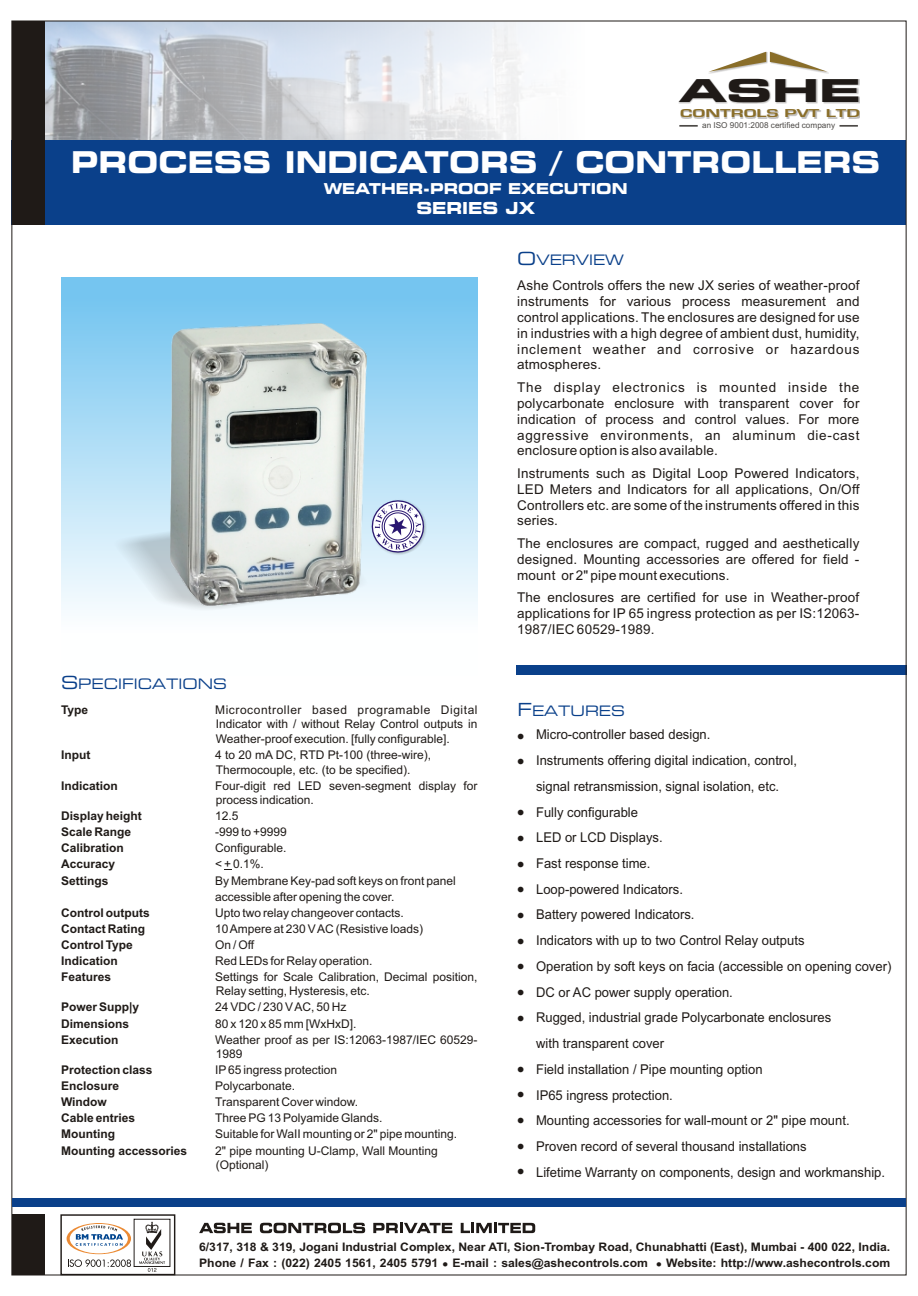
<style>
.page{position:relative;width:918px;height:1296px;background:#fff}
.page>*{position:absolute;margin:0;border:0;box-sizing:border-box;transform-origin:0 0}
.t1{font:700 expanded 31.5px "Square 721 BT";color:#1f1a17;scale:1.43 1}
.t2{font:700 expanded 30px "Square 721 BT";color:#fff;scale:.93 1}
.t3{font:700 expanded 16.5px "Square 721 BT";color:#fff;scale:.93 1}
.t4{font:700 expanded 15px "Square 721 BT";color:#fff;scale:.93 1}
.t5{font:expanded 14.4px "Square 721 BT";color:#0a408a}
.t6{font:13.5px/15.9px "Arial";color:#1f1a17;text-align:justify}
.t7{font:13.5px/25.8px "Arial";color:#1f1a17;scale:.96 1}
.t8{font:12px/14.5px "Arial";color:#1f1a17}
.t9{font:700 12px "Arial";color:#1f1a17}
.t10{font:700 11.7px/15.6px "Arial";color:#1f1a17;scale:1.04 1}
.t11{font:10.65px "Square 721 Dm Normal";color:#8a6e29;scale:1.69 1}
.t12{font:9.75px "Wingdings";color:#1f1a17}
.t13{font:8.25px "Arial";color:#4d4a47}
.s1{font-size:18px}
</style>
<div class="page">
<div style="left:61px;top:278px;width:416px;height:398px;background:linear-gradient(to bottom,#6fc3ef,#fff)"></div>
<img style="left:44px;top:23px;width:487px;height:117px">
<div style="left:12px;top:140px;width:894px;height:84px;background:#0a408a"></div>
<div style="left:516px;top:665px;width:390px;height:10px;background:#0a408a"></div>
<div style="left:12px;top:21px;width:32px;height:203px;background:#1f1a17"></div>
<div style="left:678px;top:79px;width:182px;height:25px;background:#1f1a17;opacity:.29"></div>
<div style="left:708px;top:52px;width:121px;height:22px;background:#1f1a17;opacity:.29"></div>
<svg style="left:708px;top:52px;width:120px;height:20px"></svg>
<div style="left:680px;top:110px;width:180px;height:9px;background:#1f1a17;opacity:.29"></div>
<svg style="left:840px;top:125px;width:18px;height:2px"></svg>
<svg style="left:679px;top:125px;width:19px;height:2px"></svg>
<svg style="left:60px;top:1214px;width:116px;height:62px"></svg>
<svg style="left:199px;top:1223px;width:53px;height:10px"></svg>
<svg style="left:260px;top:1223px;width:105px;height:10px"></svg>
<svg style="left:373px;top:1223px;width:79px;height:10px"></svg>
<svg style="left:461px;top:1223px;width:74px;height:10px"></svg>
<div style="left:12px;top:1215px;width:32px;height:60px;background:#1f1a17"></div>
<div style="left:13px;top:1198px;width:893px;height:9px;background:#0a408a"></div>
<svg style="left:107px;top:492px;width:327px;height:124px"></svg>
<img style="left:170px;top:324px;width:196px;height:281px">
<h1 class="t1" style="left:679px;top:78px;width:129px">ASHE</h1>
<p class="t11" style="left:680px;top:109px;width:60px">CONTROLS</p>
<p class="t11" style="left:784px;top:109px;width:46px">PVT LTD</p>
<p class="t13" style="left:702px;top:122px;width:134px">an ISO 9001:2008 certified company</p>
<h2 class="t2" style="left:71px;top:150px;width:871px">PROCESS INDICATORS / CONTROLLERS</h2>
<p class="t4" style="left:324px;top:183px;width:328px">WEATHER-PROOF EXECUTION</p>
<p class="t3" style="left:416px;top:201px;width:129px">SERIES JX</p>
<p class="t5" style="left:517px;top:254px;width:108px"><span class="s1">O</span>VERVIEW</p>
<p class="t5" style="left:61px;top:678px;width:167px"><span class="s1">S</span>PECIFICATIONS</p>
<p class="t9" style="left:61px;top:705px;width:29px">Type</p>
<p class="t8" style="left:215px;top:703px;width:264px;text-align:justify">Microcontroller based programable Digital Indicator with / without Relay Control outputs in Weather-proof execution. [fully configurable].</p>
<p class="t9" style="left:61px;top:750px;width:31px">Input</p>
<p class="t8" style="left:215px;top:749px;width:217px">4 to 20 mA DC, RTD Pt-100 (three-wire),<br>Thermocouple, etc. (to be specified).</p>
<p class="t9" style="left:61px;top:781px;width:58px">Indication</p>
<p class="t8" style="left:215px;top:779px;width:264px">Four-digit red LED seven-segment display for process indication.</p>
<p class="t9" style="left:61px;top:812px;width:82px">Display height</p>
<p class="t8" style="left:215px;top:810px;width:25px">12.5</p>
<p class="t9" style="left:61px;top:828px;width:72px">Scale Range</p>
<p class="t8" style="left:215px;top:826px;width:73px">-999 to +9999</p>
<p class="t9" style="left:61px;top:844px;width:64px">Calibration</p>
<p class="t8" style="left:215px;top:842px;width:73px">Configurable.</p>
<p class="t9" style="left:61px;top:860px;width:56px">Accuracy</p>
<p class="t8" style="left:215px;top:858px;width:50px">&lt; + 0.1%.</p>
<p class="t9" style="left:61px;top:876px;width:49px">Settings</p>
<p class="t8" style="left:215px;top:873px;width:242px;line-height:16px">By Membrane Key-pad soft keys on front panel accessible after opening the cover.</p>
<p class="t9" style="left:61px;top:908px;width:90px">Control outputs</p>
<p class="t8" style="left:215px;top:906px;width:190px">Upto two relay changeover contacts.</p>
<p class="t9" style="left:61px;top:924px;width:85px">Contact Rating</p>
<p class="t8" style="left:215px;top:922px;width:210px">10 Ampere at 230 V AC (Resistive loads)</p>
<p class="t9" style="left:61px;top:940px;width:73px">Control Type</p>
<p class="t8" style="left:215px;top:938px;width:41px">On / Off</p>
<p class="t9" style="left:61px;top:956px;width:58px">Indication</p>
<p class="t8" style="left:215px;top:954px;width:159px">Red LEDs for Relay operation.</p>
<p class="t9" style="left:61px;top:972px;width:52px">Features</p>
<p class="t8" style="left:215px;top:970px;width:264px">Settings for Scale Calibration, Decimal position,<br>Relay setting, Hysteresis, etc.</p>
<p class="t9" style="left:61px;top:1003px;width:80px">Power Supp|y</p>
<p class="t8" style="left:215px;top:1001px;width:133px">24 VDC / 230 V AC, 50 Hz</p>
<p class="t9" style="left:61px;top:1019px;width:70px">Dimensions</p>
<p class="t8" style="left:215px;top:1017px;width:143px">80 x 120 x 85 mm [WxHxD].</p>
<p class="t9" style="left:61px;top:1035px;width:59px">Execution</p>
<p class="t8" style="left:215px;top:1033px;width:264px">Weather proof as per IS:12063-1987/IEC 60529-<br>1989</p>
<p class="t9" style="left:61px;top:1066px;width:93px">Protection class</p>
<p class="t8" style="left:215px;top:1064px;width:123px">IP65 ingress protection</p>
<p class="t9" style="left:61px;top:1082px;width:60px">Enclosure</p>
<p class="t8" style="left:215px;top:1080px;width:82px">Polycarbonate.</p>
<p class="t9" style="left:61px;top:1098px;width:47px">Window</p>
<p class="t8" style="left:215px;top:1096px;width:144px">Transparent Cover window.</p>
<p class="t9" style="left:61px;top:1114px;width:76px">Cable entries</p>
<p class="t8" style="left:215px;top:1112px;width:169px">Three PG 13 Polyamide Glands.</p>
<p class="t9" style="left:61px;top:1130px;width:55px">Mounting</p>
<p class="t8" style="left:215px;top:1128px;width:243px">Suitable for WaII mounting or 2" pipe mounting.</p>
<p class="t9" style="left:61px;top:1146px;width:128px">Mounting accessories</p>
<p class="t8" style="left:215px;top:1144px;width:224px">2" pipe mounting U-Clamp, Wall Mounting (Optional)</p>
<p class="t6" style="left:517px;top:279px;width:344px">Ashe Controls offers the new JX series of weather-proof instruments for various process measurement and control applications. The enclosures are designed for use in industries with a high degree of ambient dust, humidity, inclement weather and corrosive or hazardous atmospheres.</p>
<p class="t6" style="left:517px;top:381px;width:344px">The display electronics is mounted inside the polycarbonate enclosure with transparent cover for indication of process and control values. For more aggressive environments, an aluminum die-cast enclosure option is also available.</p>
<p class="t6" style="left:517px;top:467px;width:344px">Instruments such as Digital Loop Powered Indicators, LED Meters and Indicators for all applications, On/Off Controllers etc. are some of the instruments offered in this series.</p>
<p class="t6" style="left:517px;top:537px;width:344px">The enclosures are compact, rugged and aesthetically designed. Mounting accessories are offered for field - mount or 2" pipe mount executions.</p>
<p class="t6" style="left:517px;top:591px;width:344px">The enclosures are certified for use in Weather-proof applications for IP 65 ingress protection as per IS:12063- 1987/IEC 60529-1989.</p>
<p class="t5" style="left:517px;top:705px;width:109px"><span class="s1">F</span>EATURES</p>
<p class="t12" style="left:517px;top:732px;width:45px">●</p>
<p class="t12" style="left:517px;top:758px;width:45px">●</p>
<p class="t12" style="left:517px;top:809px;width:45px">●</p>
<p class="t12" style="left:517px;top:835px;width:45px">●</p>
<p class="t12" style="left:517px;top:860px;width:45px">●</p>
<p class="t12" style="left:517px;top:886px;width:45px">●</p>
<p class="t12" style="left:517px;top:911px;width:45px">●</p>
<p class="t12" style="left:517px;top:937px;width:45px">●</p>
<p class="t12" style="left:517px;top:963px;width:45px">●</p>
<p class="t12" style="left:517px;top:988px;width:45px">●</p>
<p class="t12" style="left:517px;top:1014px;width:45px">●</p>
<p class="t12" style="left:517px;top:1065px;width:45px">●</p>
<p class="t12" style="left:517px;top:1091px;width:45px">●</p>
<p class="t12" style="left:517px;top:1117px;width:45px">●</p>
<p class="t12" style="left:517px;top:1142px;width:45px">●</p>
<p class="t12" style="left:517px;top:1168px;width:45px">●</p>
<p class="t7" style="left:536px;top:723px;width:372px">Micro-controller based design.<br>Instruments offering digital indication, control,<br>signal retransmission, signal isolation, etc.<br>Fully configurable<br>LED or LCD Displays.<br>Fast response time.<br>Loop-powered Indicators.<br>Battery powered Indicators.<br>Indicators with up to two Control Relay outputs<br>Operation by soft keys on facia (accessible on opening cover)<br>DC or AC power supply operation.<br>Rugged, industrial grade Polycarbonate enclosures<br>with transparent cover<br>Field installation / Pipe mounting option<br>IP65 ingress protection.<br>Mounting accessories for wall-mount or 2" pipe mount.<br>Proven record of several thousand installations<br>Lifetime Warranty on components, design and workmanship.</p>
<p class="t10" style="left:199px;top:1240px;width:666px">6/317, 318 &amp; 319, Jogani Industrial Complex, Near ATI, Sion-Trombay Road, Chunabhatti (East), Mumbai - 400 022, India.<br>Phone / Fax : (022) 2405 1561, 2405 5791 ●E-mail : sales@ashecontrols.com ●Website: http://www.ashecontrols.com</p>
</div>
